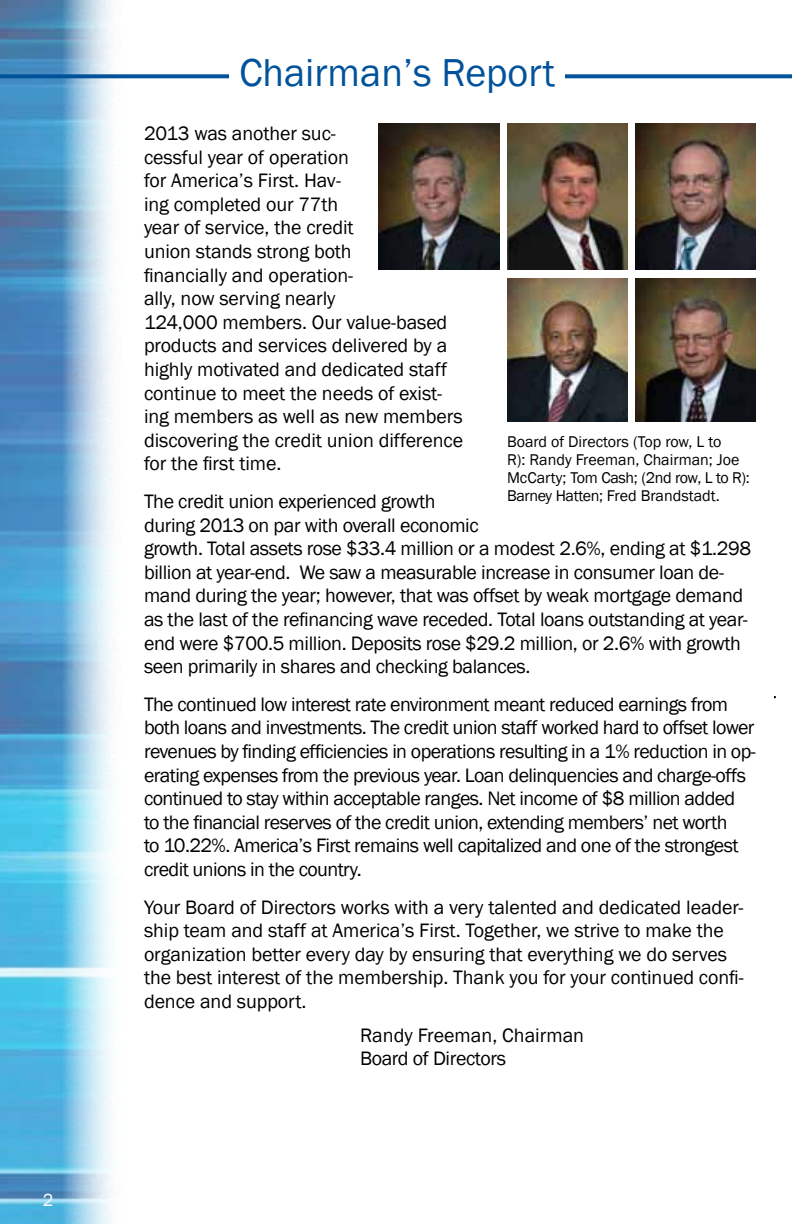
<style>
.page{position:relative;width:792px;height:1224px;background:#fff}
.page>*{position:absolute;margin:0;border:0;box-sizing:border-box;transform-origin:0 0}
.t1{font:40px "Franklin Gothic";color:#00539b}
.t2{font:20px/23.6px "Franklin Gothic";letter-spacing:-.02em;color:#000}
.t3{font:20px/23.6px "Franklin Gothic";color:#000}
.t4{font:18px "Franklin Gothic";color:#fff}
.t5{font:16px/18px "Franklin Gothic";color:#000}
</style>
<div class="page">
<svg style="left:0;top:0;width:126px;height:1224px;background:#86bedd"></svg>
<svg style="left:0;top:74px;width:792px;height:4px;background:#115ea2"></svg>
<div style="left:230px;top:58px;width:335px;height:42px;background:#fff"></div>
<img style="left:379px;top:124px;width:120px;height:145px">
<img style="left:507px;top:124px;width:121px;height:145px">
<img style="left:636px;top:124px;width:120px;height:145px">
<img style="left:507px;top:278px;width:121px;height:143px">
<img style="left:636px;top:278px;width:120px;height:143px">
<p class="t4" style="left:43px;top:1189px;width:12px">2</p>
<h1 class="t1" style="left:239px;top:48px;width:317px">Chairman’s Report</h1>
<p class="t2" style="left:144px;top:122px;width:321px">2013 was another suc-<br>cessful year of operation<br>for America’s First. Hav-<br>ing completed our 77th<br>year of service, the credit<br>union stands strong both<br>financially and operation-<br>ally, now serving nearly<br>124,000 members. Our value-based products and services delivered by a highly motivated and dedicated staff continue to meet the needs of exist&shy;ing members as well as new members discovering the credit union difference for the first time.</p>
<p class="t2" style="left:144px;top:490px;width:609px">The credit union experienced growth<br>during 2013 on par with overall economic<br>growth. Total assets rose $33.4 million or a modest 2.6%, ending at $1.298 billion at year-end. We saw a measurable increase in consumer loan de&shy;mand during the year; however, that was offset by weak mortgage demand as the last of the refinancing wave receded. Total loans outstanding at year&shy;end were $700.5 million. Deposits rose $29.2 million, or 2.6% with growth seen primarily in shares and checking balances.</p>
<p class="t2" style="left:144px;top:693px;width:613px">The continued low interest rate environment meant reduced earnings from both loans and investments. The credit union staff worked hard to offset lower revenues by finding efficiencies in operations resulting in a 1% reduction in op&shy;erating expenses from the previous year. Loan delinquencies and charge-offs continued to stay within acceptable ranges. Net income of $8 million added to the financial reserves of the credit union, extending members’ net worth<br>to 10.22%. America’s First remains well capitalized and one of the strongest credit unions in the country.</p>
<p class="t2" style="left:144px;top:896px;width:601px">Your Board of Directors works with a very talented and dedicated leader&shy;ship team and staff at America’s First. Together, we strive to make the organization better every day by ensuring that everything we do serves the best interest of the membership. Thank you for your continued confi&shy;dence and support.</p>
<p class="t3" style="left:360px;top:1024px;width:226px">Randy Freeman, Chairman<br>Board of Directors</p>
<p class="t5" style="left:507px;top:433px;width:244px">Board of Directors (Top row, L to<br>R): Randy Freeman, Chairman; Joe McCarty; Tom Cash; (2nd row, L to R):<br>Barney Hatten; Fred Brandstadt.</p>
</div>
